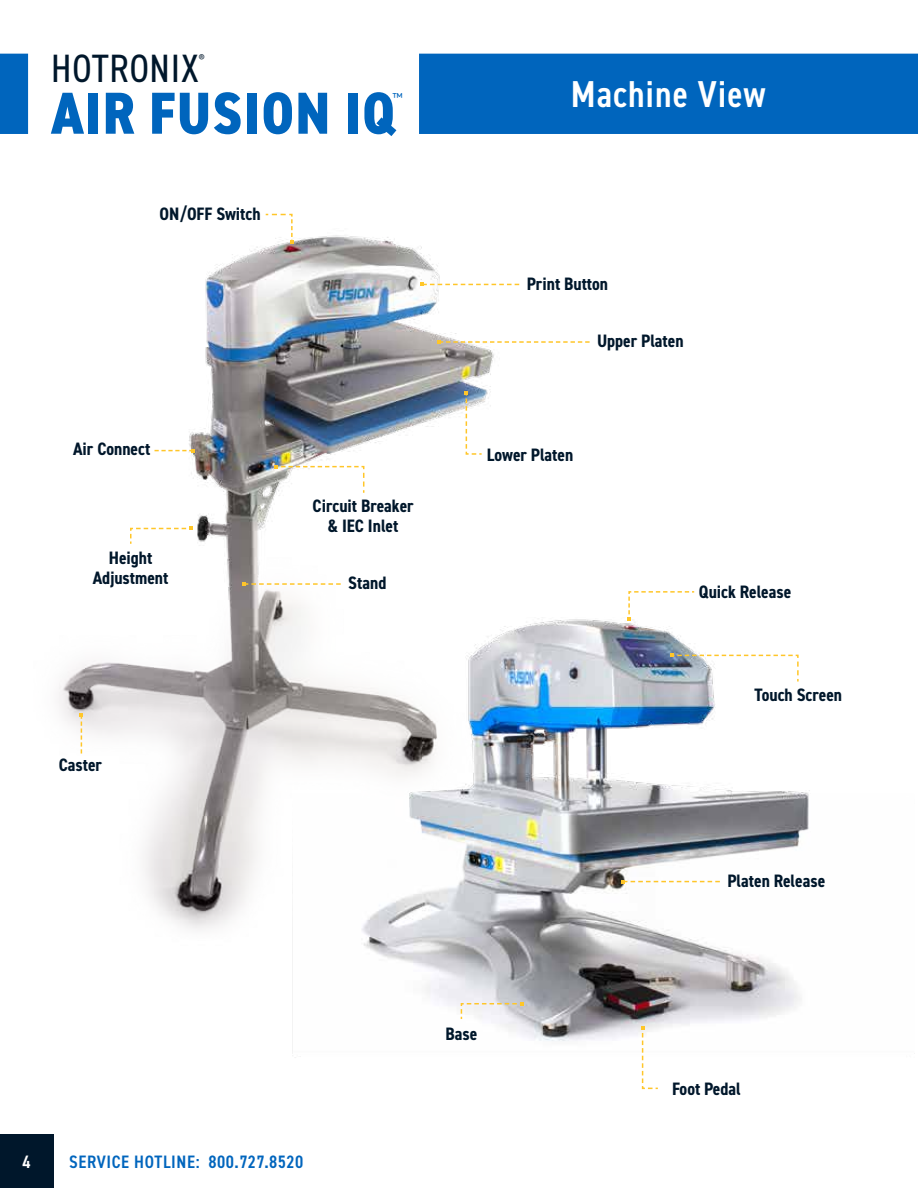
<style>
.page{position:relative;width:918px;height:1188px;background:#fff}
.page>*{position:absolute;margin:0;border:0;box-sizing:border-box;transform-origin:0 0}
.t1{font:800 condensed 59.4px "DIN2014";letter-spacing:.02em;color:#0065bd}
.t2{font:condensed 39.6px "DIN2014";letter-spacing:.02em;color:#00172b}
.t3{font:600 condensed 37.5px "DIN2014";letter-spacing:.025em;color:#fff}
.t4{font:700 condensed 18px/19.5px "DIN2014";color:#00172b;text-align:center}
.t5{font:600 condensed 18px "DIN2014";letter-spacing:.035em;color:#0065bd}
.t6{font:600 condensed 18px "DIN2014";color:#fff}
.t7{font:condensed 11.55px "DIN2014";color:#0065bd}
.t8{font:condensed 10.35px "DIN2014";color:#00172b}
</style>
<div class="page">
<img style="left:34px;top:235px;width:776px;height:900px">
<div style="left:0;top:1135px;width:54px;height:53px;background:#00172b"></div>
<svg style="left:0;top:54px;width:918px;height:80px;fill:#0065bd"></svg>
<svg style="left:155px;top:449px;width:40px;height:3px"></svg>
<svg style="left:264px;top:213px;width:30px;height:31px"></svg>
<svg style="left:129px;top:527px;width:64px;height:18px"></svg>
<svg style="left:420px;top:283px;width:99px;height:3px"></svg>
<svg style="left:242px;top:582px;width:99px;height:4px"></svg>
<svg style="left:437px;top:340px;width:153px;height:4px"></svg>
<svg style="left:465px;top:391px;width:18px;height:64px"></svg>
<svg style="left:274px;top:465px;width:91px;height:29px"></svg>
<svg style="left:80px;top:713px;width:3px;height:41px"></svg>
<svg style="left:627px;top:590px;width:69px;height:31px"></svg>
<svg style="left:641px;top:1026px;width:18px;height:64px"></svg>
<svg style="left:621px;top:880px;width:99px;height:3px"></svg>
<svg style="left:460px;top:1002px;width:64px;height:19px"></svg>
<svg style="left:670px;top:654px;width:129px;height:29px"></svg>
<h2 class="t2" style="left:51px;top:42px;width:149px">HOTRONIX</h2>
<p class="t8" style="left:199px;top:52px;width:7px">®</p>
<h1 class="t1" style="left:51px;top:74px;width:346px">AIR FUSION IQ</h1>
<p class="t7" style="left:392px;top:90px;width:12px">™</p>
<p class="t4" style="left:160px;top:204px;width:103px">ON/OFF Switch</p>
<p class="t4" style="left:73px;top:439px;width:79px">Air Connect</p>
<p class="t4" style="left:93px;top:548px;width:77px">Height<br>Adjustment</p>
<p class="t4" style="left:59px;top:755px;width:45px">Caster</p>
<p class="t4" style="left:313px;top:496px;width:103px">Circuit Breaker &amp; IEC Inlet</p>
<p class="t4" style="left:348px;top:573px;width:40px">Stand</p>
<h3 class="t3" style="left:571px;top:69px;width:196px">Machine View</h3>
<p class="t4" style="left:527px;top:273px;width:83px">Print Button</p>
<p class="t4" style="left:597px;top:331px;width:88px">Upper Platen</p>
<p class="t4" style="left:487px;top:444px;width:88px">Lower Platen</p>
<p class="t4" style="left:699px;top:581px;width:94px">Quick Release</p>
<p class="t4" style="left:755px;top:685px;width:89px">Touch Screen</p>
<p class="t4" style="left:727px;top:871px;width:99px">Platen Release</p>
<p class="t6" style="left:23px;top:1150px;width:10px">4</p>
<p class="t5" style="left:69px;top:1150px;width:236px">SERVICE HOTLINE: 800.727.8520</p>
<p class="t4" style="left:445px;top:1023px;width:33px">Base</p>
<p class="t4" style="left:672px;top:1079px;width:70px">Foot Pedal</p>
</div>
